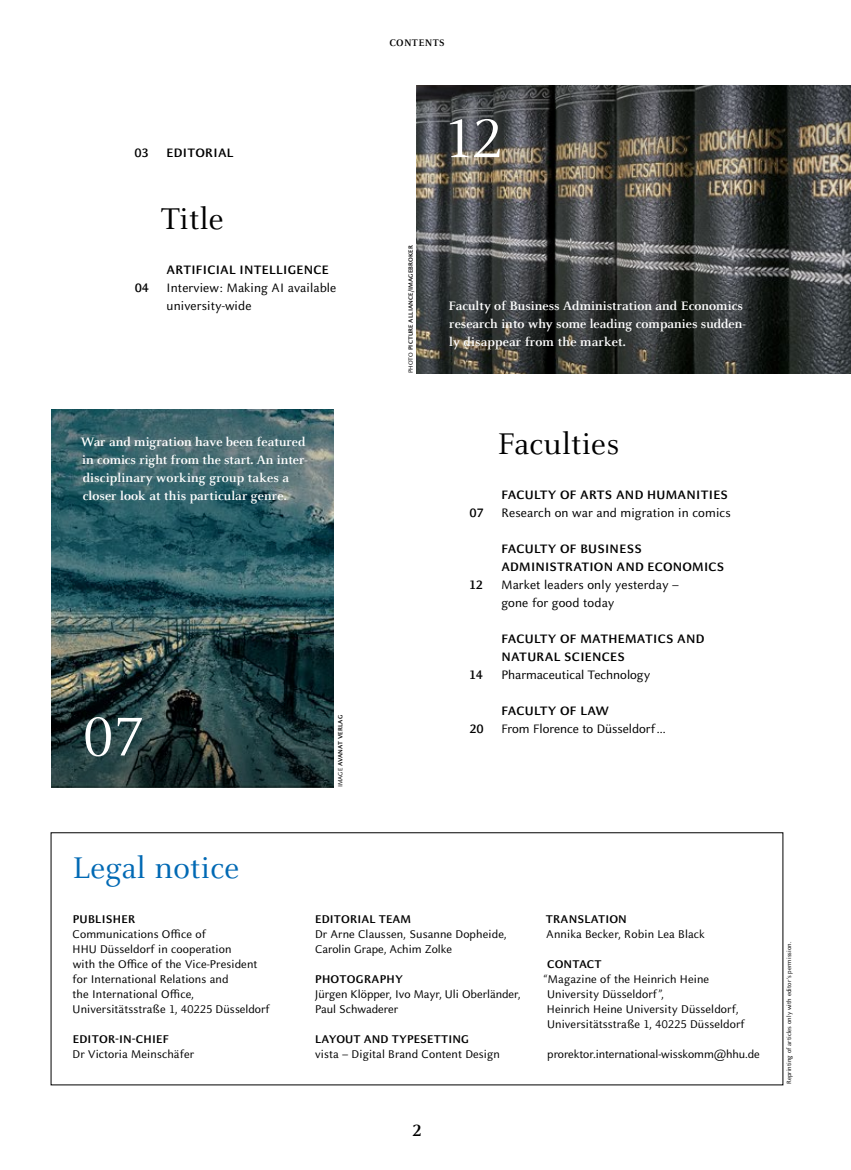
<style>
.page{position:relative;width:851px;height:1170px;background:#fff}
.page>*{position:absolute;margin:0;border:0;box-sizing:border-box;transform-origin:0 0}
.t1{font:60px "Celeste Pro";color:#fff}
.t2{font:33px "Celeste Pro";letter-spacing:.01em;color:#000}
.t3{font:33px "Celeste Pro";letter-spacing:.01em;color:#0069b4}
.t4{font:700 18px "Celeste Pro";color:#000}
.t5{font:700 13.5px/18px "Celeste Pro";color:#fff}
.t6{font:13.5px/18px "Celeste Sans Pro";letter-spacing:.01em;color:#000}
.t7{font:700 13.5px/18px "Celeste Sans Pro";letter-spacing:.02em;color:#000}
.t8{font:12.3px/15px "Celeste Sans Pro";letter-spacing:.01em;color:#000}
.t9{font:700 12.3px "Celeste Sans Pro";letter-spacing:.01em;color:#000}
.t10{font:700 10.5px "Celeste Pro";letter-spacing:.03em;color:#000}
.t11{font:700 6.75px "Celeste Sans Pro";letter-spacing:.01em;color:#000}
.t12{font:6.75px "Celeste Sans Pro";letter-spacing:.01em;color:#000}
.s1{font-weight:400}
</style>
<div class="page">
<img style="left:417px;top:229px;width:433px;height:144px">
<svg style="left:417px;top:85px;width:433px;height:144px;background:#4e4c47"></svg>
<img style="left:51px;top:590px;width:282px;height:101px">
<svg style="left:51px;top:691px;width:282px;height:96px;background:#203637"></svg>
<svg style="left:51px;top:409px;width:282px;height:181px;background:#35626a"></svg>
<p class="t10" style="left:389px;top:36px;width:57px">CONTENTS</p>
<p class="t7" style="left:134px;top:143px;width:16px">03</p>
<p class="t7" style="left:167px;top:143px;width:68px">EDITORIAL</p>
<h2 class="t2" style="left:161px;top:199px;width:64px">Title</h2>
<p class="t7" style="left:167px;top:260px;width:164px">ARTIFICIAL INTELLIGENCE</p>
<p class="t7" style="left:135px;top:278px;width:16px">04</p>
<p class="t6" style="left:167px;top:278px;width:171px">Interview: Making AI available university-wide</p>
<p class="t5" style="left:81px;top:432px;width:228px">War and migration have been featured in comics right from the start. An inter&shy;disciplinary working group takes a closer look at this particular genre.</p>
<h1 class="t1" style="left:83px;top:700px;width:62px">07</h1>
<p class="t11" style="left:336px;top:787px;width:74px;rotate:-90deg"><span class="s1">IMAGE</span> AVANAT VERLAG</p>
<h1 class="t1" style="left:446px;top:102px;width:57px">12</h1>
<p class="t11" style="left:406px;top:373px;width:129px;rotate:-90deg"><span class="s1">PHOTO</span> PICTURE ALLIANCE/IMAGEBROKER</p>
<p class="t5" style="left:448px;top:297px;width:299px">Faculty of Business Administration and Economics research into why some leading companies sudden&shy;ly disappear from the market.</p>
<h2 class="t2" style="left:498px;top:424px;width:123px">Faculties</h2>
<p class="t7" style="left:501px;top:485px;width:228px">FACULTY OF ARTS AND HUMANITIES</p>
<p class="t7" style="left:469px;top:503px;width:16px">07</p>
<p class="t6" style="left:501px;top:503px;width:231px">Research on war and migration in comics</p>
<p class="t7" style="left:501px;top:539px;width:224px">FACULTY OF BUSINESS<br>ADMINISTRATION AND ECONOMICS</p>
<p class="t7" style="left:469px;top:575px;width:15px">12</p>
<p class="t6" style="left:501px;top:575px;width:179px">Market leaders only yesterday – gone for good today</p>
<p class="t7" style="left:501px;top:629px;width:205px">FACULTY OF MATHEMATICS AND<br>NATURAL SCIENCES</p>
<p class="t7" style="left:469px;top:665px;width:15px">14</p>
<p class="t6" style="left:501px;top:665px;width:150px">Pharmaceutical Technology</p>
<p class="t7" style="left:501px;top:701px;width:109px">FACULTY OF LAW</p>
<p class="t7" style="left:469px;top:719px;width:16px">20</p>
<p class="t6" style="left:501px;top:719px;width:166px">From Florence to Düsseldorf...</p>
<h2 class="t3" style="left:73px;top:847px;width:168px">Legal notice</h2>
<p class="t9" style="left:73px;top:910px;width:64px">PUBLISHER</p>
<p class="t8" style="left:72px;top:925px;width:199px">Communications Office of<br>HHU Düsseldorf in cooperation<br>with the Office of the Vice-President for International Relations and<br>the International Office,<br>Universitätsstraße 1, 40225 Düsseldorf</p>
<p class="t9" style="left:73px;top:1030px;width:98px">EDITOR-IN-CHIEF</p>
<p class="t8" style="left:72px;top:1045px;width:123px">Dr Victoria Meinschäfer</p>
<p class="t9" style="left:315px;top:910px;width:97px">EDITORIAL TEAM</p>
<p class="t8" style="left:315px;top:925px;width:193px">Dr Arne Claussen, Susanne Dopheide,<br>Carolin Grape, Achim Zolke</p>
<p class="t9" style="left:315px;top:970px;width:89px">PHOTOGRAPHY</p>
<p class="t8" style="left:315px;top:985px;width:207px">Jürgen Klöpper, Ivo Mayr, Uli Oberländer,<br>Paul Schwaderer</p>
<p class="t9" style="left:315px;top:1030px;width:155px">LAYOUT AND TYPESETTING</p>
<p class="t8" style="left:315px;top:1045px;width:186px">vista – Digital Brand Content Design</p>
<p class="t9" style="left:546px;top:910px;width:82px">TRANSLATION</p>
<p class="t8" style="left:546px;top:925px;width:160px">Annika Becker, Robin Lea Black</p>
<p class="t9" style="left:547px;top:955px;width:56px">CONTACT</p>
<p class="t8" style="left:543px;top:970px;width:203px">“Magazine of the Heinrich Heine University Düsseldorf”,<br>Heinrich Heine University Düsseldorf, Universitätsstraße 1, 40225 Düsseldorf</p>
<p class="t8" style="left:547px;top:1045px;width:214px">prorektor.international-wisskomm@hhu.de</p>
<h3 class="t4" style="left:412px;top:1118px;width:10px">2</h3>
<p class="t12" style="left:784px;top:1084px;width:144px;rotate:-90deg">Reprinting of articles only with editor‘s permission.</p>
</div>
